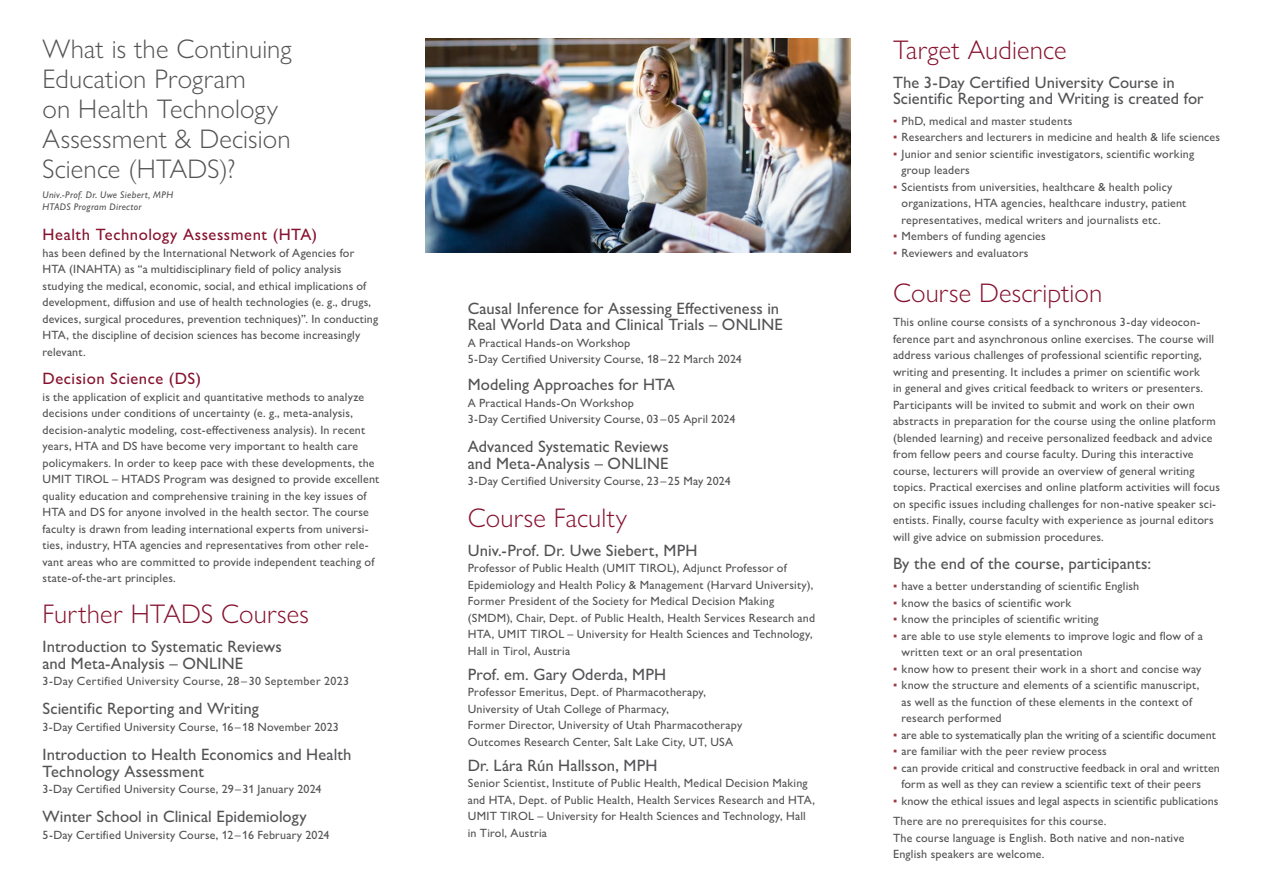
<style>
.page{position:relative;width:1263px;height:893px;background:#fff}
.page>*{position:absolute;margin:0;border:0;box-sizing:border-box;transform-origin:0 0}
.t1{font:300 27px/30px "Gill Sans Nova";letter-spacing:.005em;color:#535355}
.t2{font:300 27px "Gill Sans Nova";letter-spacing:.005em;color:#86122e}
.t3{font:500 16.5px/16.5px "Gill Sans Nova";letter-spacing:.005em;color:#535355}
.t4{font:500 16.5px "Gill Sans Nova";letter-spacing:.035em;color:#86122e}
.t5{font:500 12px/16.5px "Gill Sans Nova";letter-spacing:.015em;color:#535355}
.t6{font:500 12px "Gill Sans Nova";letter-spacing:-.005em;color:#535355}
.t7{font:italic 500 9.75px/11.7px "Gill Sans Nova";letter-spacing:.03em;color:#535355}
.s1{font-weight:700;color:#983b43}
</style>
<div class="page">
<img style="left:425px;top:38px;width:425px;height:215px">
<h1 class="t1" style="left:43px;top:34px;width:251px">What is the Continuing<br>Education Program<br>on Health Technology<br>Assessment &amp; Decision<br>Science (HTADS)?</h1>
<p class="t7" style="left:43px;top:189px;width:132px">Univ.-Prof. Dr. Uwe Siebert, MPH<br>HTADS Program Director</p>
<h2 class="t4" style="left:43px;top:224px;width:276px">Health Technology Assessment (HTA)</h2>
<p class="t5" style="left:43px;top:244px;width:337px">has been defined by the International Network of Agencies for HTA (INAHTA) as “a multidisciplinary field of policy analysis studying the medical, economic, social, and ethical implications of development, diffusion and use of health technologies (e. g., drugs, devices, surgical procedures, prevention techniques)”. In conducting HTA, the discipline of decision sciences has become increasingly relevant.</p>
<h2 class="t4" style="left:43px;top:368px;width:160px">Decision Science (DS)</h2>
<p class="t5" style="left:43px;top:388px;width:338px">is the application of explicit and quantitative methods to analyze decisions under conditions of uncertainty (e. g., meta-analysis, decision-analytic modeling, cost-effectiveness analysis). In recent years, HTA and DS have become very important to health care policymakers. In order to keep pace with these developments, the UMIT TIROL – HTADS Program was designed to provide excellent quality education and comprehensive training in the key issues of HTA and DS for anyone involved in the health sector. The course faculty is drawn from leading international experts from universi&shy;ties, industry, HTA agencies and representatives from other rele&shy;vant areas who are committed to provide independent teaching of state-of-the-art principles.</p>
<h1 class="t2" style="left:43px;top:597px;width:268px">Further HTADS Courses</h1>
<h2 class="t3" style="left:43px;top:638px;width:241px">Introduction to Systematic Reviews and Meta-Analysis – ONLINE</h2>
<p class="t5" style="left:43px;top:673px;width:308px">3-Day Certified University Course, 28 – 30 September 2023</p>
<h2 class="t3" style="left:43px;top:700px;width:218px">Scientific Reporting and Writing</h2>
<p class="t5" style="left:43px;top:718px;width:298px">3-Day Certified University Course, 16–18 November 2023</p>
<h2 class="t3" style="left:43px;top:746px;width:310px">Introduction to Health Economics and Health<br>Technology Assessment</h2>
<p class="t5" style="left:43px;top:781px;width:281px">3-Day Certified University Course, 29–31 January 2024</p>
<h2 class="t3" style="left:43px;top:808px;width:266px">Winter School in Clinical Epidemiology</h2>
<p class="t5" style="left:43px;top:826px;width:288px">5-Day Certified University Course, 12–16 February 2024</p>
<h2 class="t3" style="left:468px;top:300px;width:317px">Causal Inference for Assessing Effectiveness in<br>Real World Data and Clinical Trials – ONLINE</h2>
<p class="t5" style="left:468px;top:334px;width:276px">A Practical Hands-on Workshop<br>5-Day Certified University Course, 18–22 March 2024</p>
<h2 class="t3" style="left:468px;top:376px;width:209px">Modeling Approaches for HTA</h2>
<p class="t5" style="left:468px;top:394px;width:269px">A Practical Hands-On Workshop<br>3-Day Certified University Course, 03–05 April 2024</p>
<h2 class="t3" style="left:468px;top:438px;width:203px">Advanced Systematic Reviews and Meta-Analysis – ONLINE</h2>
<p class="t5" style="left:468px;top:473px;width:264px">3-Day Certified University Course, 23–25 May 2024</p>
<h1 class="t2" style="left:468px;top:501px;width:161px">Course Faculty</h1>
<h2 class="t3" style="left:468px;top:542px;width:231px">Univ.-Prof. Dr. Uwe Siebert, MPH</h2>
<p class="t5" style="left:468px;top:560px;width:349px">Professor of Public Health (UMIT TIROL), Adjunct Professor of Epidemiology and Health Policy &amp; Management (Harvard University), Former President of the Society for Medical Decision Making (SMDM), Chair, Dept. of Public Health, Health Services Research and HTA, UMIT TIROL – University for Health Sciences and Technology, Hall in Tirol, Austria</p>
<h2 class="t3" style="left:468px;top:666px;width:200px">Prof. em. Gary Oderda, MPH</h2>
<p class="t5" style="left:468px;top:684px;width:276px">Professor Emeritus, Dept. of Pharmacotherapy, University of Utah College of Pharmacy,<br>Former Director, University of Utah Pharmacotherapy Outcomes Research Center, Salt Lake City, UT, USA</p>
<h2 class="t3" style="left:468px;top:757px;width:191px">Dr. Lára Rún Hallsson, MPH</h2>
<p class="t5" style="left:468px;top:775px;width:349px">Senior Scientist, Institute of Public Health, Medical Decision Making and HTA, Dept. of Public Health, Health Services Research and HTA, UMIT TIROL – University for Health Sciences and Technology, Hall in Tirol, Austria</p>
<h1 class="t2" style="left:893px;top:33px;width:175px">Target Audience</h1>
<h2 class="t3" style="left:893px;top:74px;width:312px">The 3-Day Certified University Course in<br>Scientific Reporting and Writing is created for</h2>
<p class="t5" style="left:893px;top:112px;width:181px"><span class="s1">▪</span> PhD, medical and master students</p>
<p class="t5" style="left:893px;top:129px;width:329px"><span class="s1">▪</span> Researchers and lecturers in medicine and health &amp; life sciences</p>
<p class="t5" style="left:901px;top:145px;width:294px;text-indent:-9px"><span class="s1">▪</span> Junior and senior scientific investigators, scientific working group leaders</p>
<p class="t5" style="left:901px;top:178px;width:286px;text-indent:-9px"><span class="s1">▪</span> Scientists from universities, healthcare &amp; health policy organizations, HTA agencies, healthcare industry, patient representatives, medical writers and journalists etc.</p>
<p class="t5" style="left:893px;top:228px;width:154px"><span class="s1">▪</span> Members of funding agencies</p>
<p class="t5" style="left:893px;top:244px;width:137px"><span class="s1">▪</span> Reviewers and evaluators</p>
<h1 class="t2" style="left:893px;top:276px;width:211px">Course Description</h1>
<p class="t5" style="left:893px;top:314px;width:329px">This online course consists of a synchronous 3-day videocon&shy;ference part and asynchronous online exercises. The course will address various challenges of professional scientific reporting, writing and presenting. It includes a primer on scientific work<br>in general and gives critical feedback to writers or presenters.<br>Participants will be invited to submit and work on their own abstracts in preparation for the course using the online platform (blended learning) and receive personalized feedback and advice from fellow peers and course faculty. During this interactive course, lecturers will provide an overview of general writing topics. Practical exercises and online platform activities will focus on specific issues including challenges for non-native speaker sci&shy;entists. Finally, course faculty with experience as journal editors will give advice on submission procedures.</p>
<h2 class="t3" style="left:893px;top:555px;width:260px">By the end of the course, participants:</h2>
<p class="t5" style="left:893px;top:577px;width:248px"><span class="s1">▪</span> have a better understanding of scientific English</p>
<p class="t5" style="left:893px;top:594px;width:180px"><span class="s1">▪</span> know the basics of scientific work</p>
<p class="t5" style="left:893px;top:610px;width:207px"><span class="s1">▪</span> know the principles of scientific writing</p>
<p class="t5" style="left:901px;top:627px;width:303px;text-indent:-9px"><span class="s1">▪</span> are able to use style elements to improve logic and flow of a written text or an oral presentation</p>
<p class="t5" style="left:893px;top:660px;width:310px"><span class="s1">▪</span> know how to present their work in a short and concise way</p>
<p class="t5" style="left:901px;top:676px;width:299px;text-indent:-9px"><span class="s1">▪</span> know the structure and elements of a scientific manuscript, as well as the function of these elements in the context of research performed</p>
<p class="t6" style="left:893px;top:727px;width:324px"><span class="s1">▪</span> are able to systematically plan the writing of a scientific document</p>
<p class="t5" style="left:893px;top:742px;width:215px"><span class="s1">▪</span> are familiar with the peer review process</p>
<p class="t5" style="left:901px;top:759px;width:320px;text-indent:-9px"><span class="s1">▪</span> can provide critical and constructive feedback in oral and written form as well as they can review a scientific text of their peers</p>
<p class="t5" style="left:893px;top:790px;width:327px;line-height:20.7px"><span class="s1">▪</span> know the ethical issues and legal aspects in scientific publications<br>There are no prerequisites for this course.</p>
<p class="t5" style="left:893px;top:829px;width:293px">The course language is English. Both native and non-native<br>English speakers are welcome.</p>
</div>
